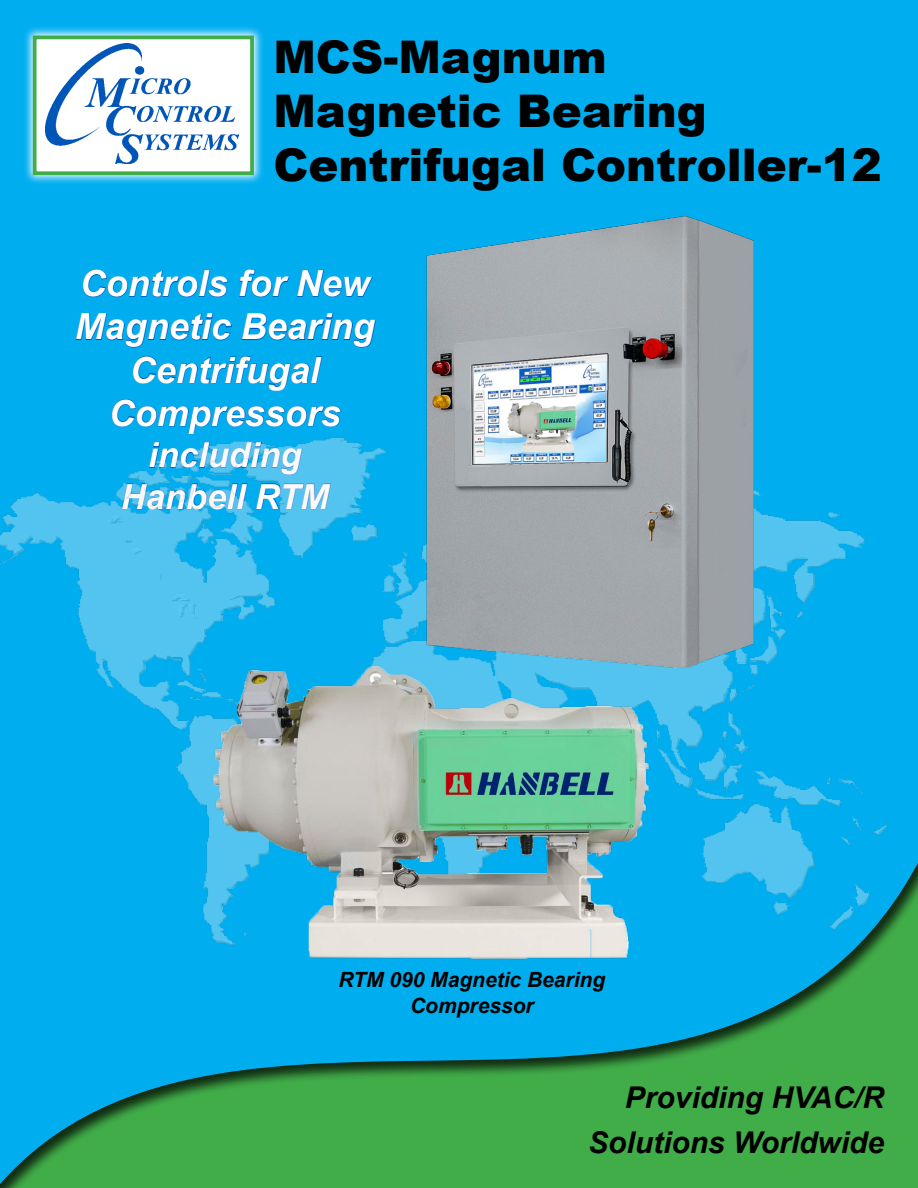
<style>
.page{position:relative;width:918px;height:1188px;background:#00aeef}
.page>*{position:absolute;margin:0;border:0;box-sizing:border-box;transform-origin:0 0}
.t1{font:900 45px/54px "Arial";color:#000}
.t2{font:italic 700 36px/43.2px "Arial";color:#fff;text-align:center}
.t3{font:italic 700 34.5px/41.4px "Arial";color:#fff;text-align:center}
.t4{font:italic 700 30px/45px "Arial";color:#000;text-align:right}
.t5{font:italic 700 21px/25.2px "Arial";color:#000;text-align:center}
</style>
<div class="page">
<svg style="left:25px;top:27px;width:237px;height:156px;background:#4ec5ef"></svg>
<div style="left:35px;top:37px;width:217px;height:136px;background:#fff"></div>
<img style="left:46px;top:43px;width:192px;height:120px">
<div style="left:33px;top:36px;width:221px;height:139px;border:4px solid #41ad49"></div>
<svg style="left:83px;top:269px;width:145px;height:28px"></svg>
<svg style="left:239px;top:269px;width:51px;height:28px"></svg>
<svg style="left:297px;top:270px;width:76px;height:27px"></svg>
<svg style="left:76px;top:313px;width:156px;height:35px"></svg>
<svg style="left:242px;top:313px;width:134px;height:35px"></svg>
<svg style="left:133px;top:356px;width:189px;height:30px"></svg>
<img style="left:0;top:386px;width:887px;height:439px">
<img style="left:168px;top:623px;width:545px;height:202px">
<img style="left:394px;top:215px;width:389px;height:463px">
<div style="left:0;top:825px;width:918px;height:363px;background:#000;opacity:.75"></div>
<p class="t1" style="left:274px;top:28px;width:610px">MCS-Magnum<br>Magnetic Bearing<br>Centrifugal Controller-12</p>
<p class="t2" style="left:75px;top:263px;width:302px">Controls for New<br>Magnetic Bearing<br>Centrifugal<br>Compressors</p>
<p class="t3" style="left:121px;top:435px;width:210px">including<br>Hanbell RTM</p>
<p class="t5" style="left:338px;top:968px;width:268px">RTM 090 Magnetic Bearing<br>Compressor</p>
<p class="t4" style="left:588px;top:1076px;width:298px">Providing HVAC/R<br>Solutions Worldwide</p>
</div>
